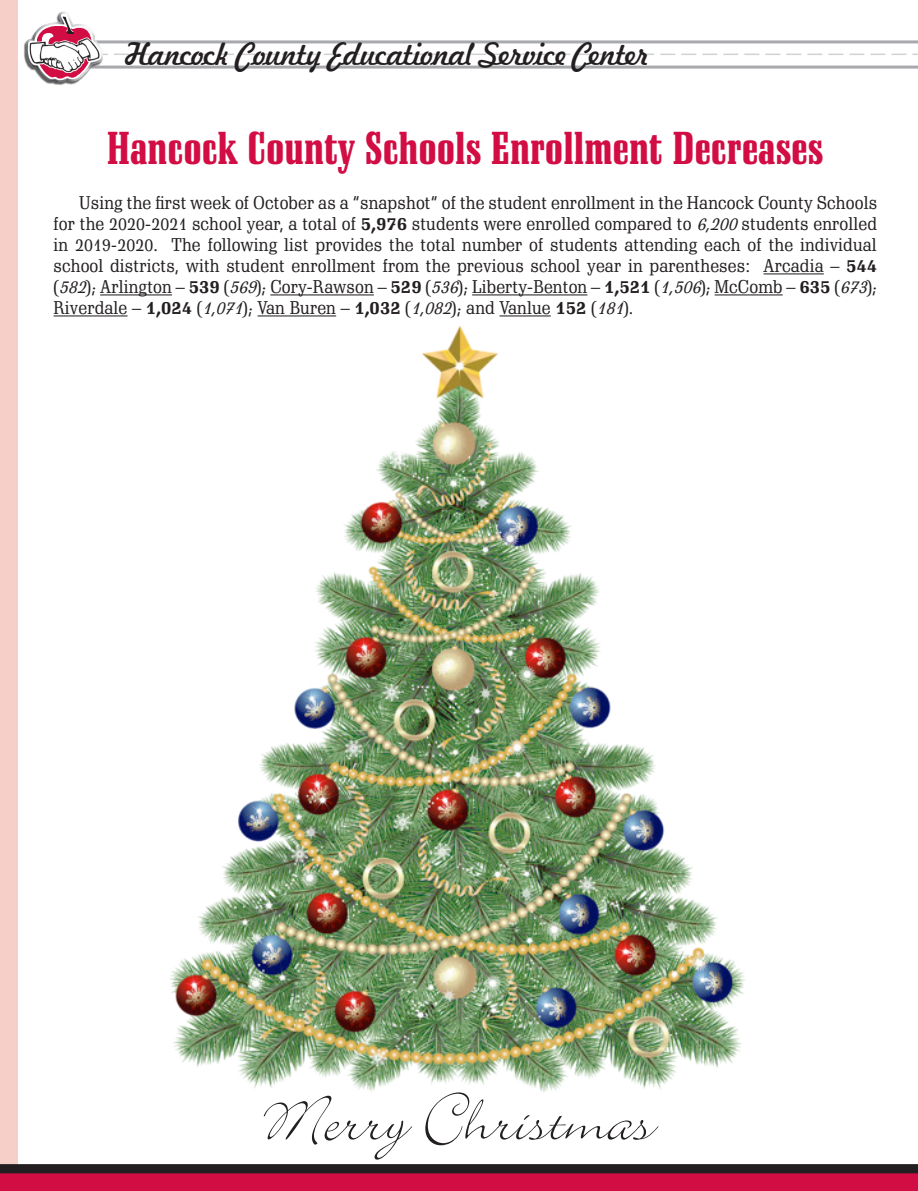
<style>
.page{position:relative;width:918px;height:1191px;background:#fff}
.page>*{position:absolute;margin:0;border:0;box-sizing:border-box;transform-origin:0 0}
.t1{font:75px "Bickley Script Let Plain";color:#231f20}
.Headline{font:900 condensed 45px "Schadow BT";color:#d20d44}
.t2{font:30px "Freehand 521 BT Regular C";letter-spacing:-.01em;color:#231f20}
.BodyText{font:18px/21px "Schadow BT";letter-spacing:.005em;color:#231f20;text-align:justify}
.s1{font-weight:700}
.s2{font-style:italic}
</style>
<div class="page">
<div style="left:0;top:0;width:18px;height:1190px;background:#f6cfc9"></div>
<hr style="left:90px;top:40px;width:828px;height:3px;background:#a8a9ad">
<hr style="left:85px;top:66px;width:833px;height:3px;background:#a8a9ad">
<svg style="left:107px;top:54px;width:811px;height:1px"></svg>
<img style="left:24px;top:11px;width:83px;height:74px">
<img style="left:37px;top:14px;width:55px;height:65px">
<img style="left:63px;top:17px;width:11px;height:17px">
<div style="left:0;top:1172px;width:918px;height:18px;background:#d20d44"></div>
<div style="left:0;top:1164px;width:918px;height:9px;background:#231f20"></div>
<hr style="left:763px;top:273px;width:61px;height:1px;background:#231f20">
<hr style="left:100px;top:294px;width:72px;height:1px;background:#231f20">
<hr style="left:270px;top:294px;width:104px;height:1px;background:#231f20">
<hr style="left:472px;top:294px;width:115px;height:1px;background:#231f20">
<hr style="left:715px;top:294px;width:68px;height:1px;background:#231f20">
<hr style="left:54px;top:315px;width:74px;height:1px;background:#231f20">
<hr style="left:258px;top:315px;width:78px;height:1px;background:#231f20">
<hr style="left:500px;top:315px;width:51px;height:1px;background:#231f20">
<img style="left:169px;top:326px;width:576px;height:765px">
<p class="t2" style="left:125px;top:34px;width:526px">Hancock County Educational Service Center</p>
<p class="Headline" style="left:107px;top:121px;width:718px">Hancock County Schools Enrollment Decreases</p>
<p class="BodyText" style="left:54px;top:192px;width:825px;text-indent:26px">Using the first week of October as a “snapshot” of the student enrollment in the Hancock County Schools for the 2020-2021 school year, a total of <span class="s1">5,976</span> students were enrolled compared to <span class="s2">6,200</span>students enrolled in 2019-2020. The following list provides the total number of students attending each of the individual school districts, with student enrollment from the previous school year in parentheses: Arcadia – <span class="s1">544 </span>(<span class="s2">582</span>); Arlington – <span class="s1">539</span> (<span class="s2">569</span>); Cory-Rawson – <span class="s1">529</span> (<span class="s2">536</span>); Liberty-Benton – <span class="s1">1,521</span> (<span class="s2">1,506</span>); McComb – <span class="s1">635</span> (<span class="s2">673</span>); Riverdale – <span class="s1">1,024</span> (<span class="s2">1,071</span>); Van Buren – <span class="s1">1,032</span> (<span class="s2">1,082</span>); and Vanlue <span class="s1">152</span> (<span class="s2">181</span>).</p>
<p class="t1" style="left:263px;top:1086px;width:392px">Merry Christmas</p>
</div>
